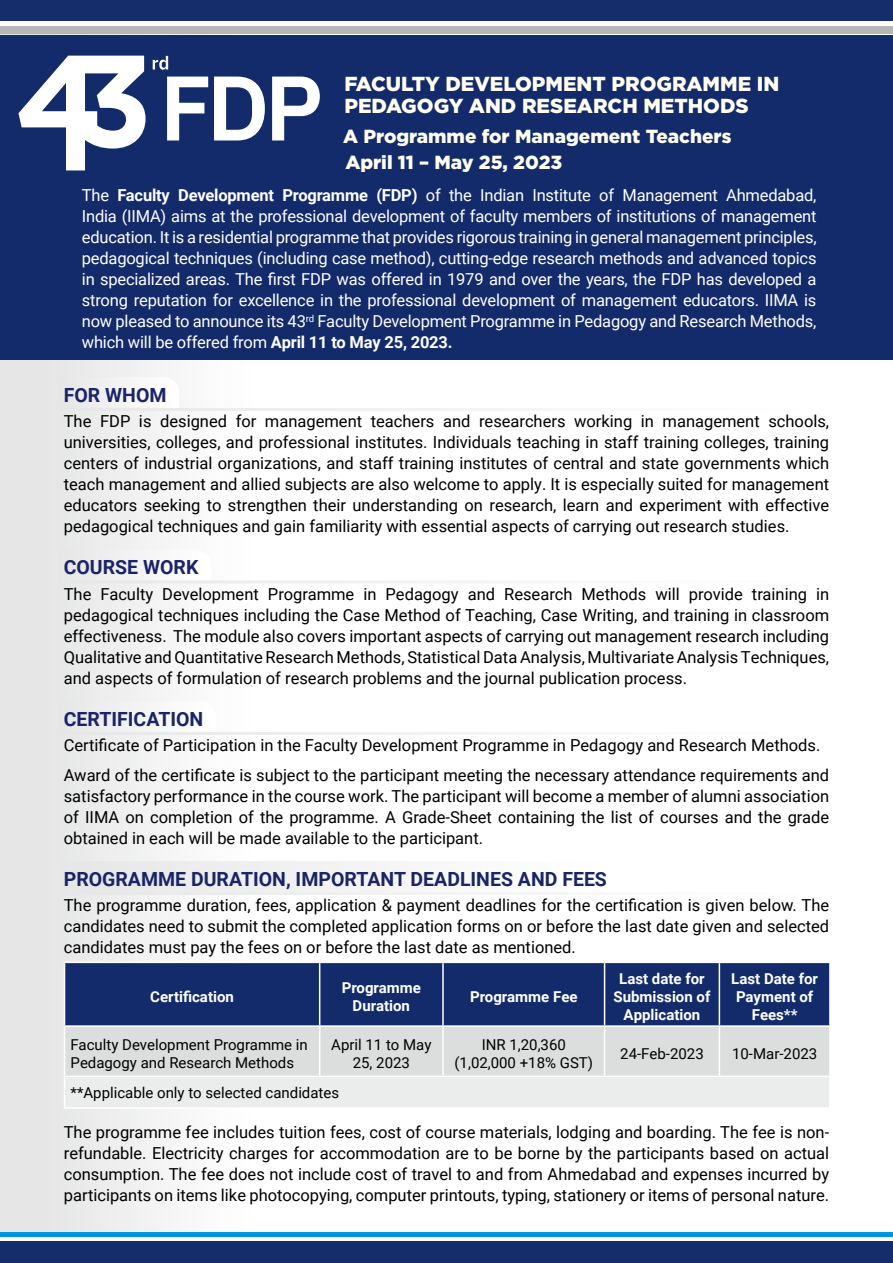
<style>
.page{position:relative;width:893px;height:1263px;background:#fff}
.page>*{position:absolute;margin:0;border:0;box-sizing:border-box;transform-origin:0 0}
.t1{font:900 20.25px/22px "Gotham";color:#fefdee}
.t2{font:700 19.5px "Roboto";color:#1a2467}
.t3{font:900 18.9px/26.1px "Gotham";color:#fefdee}
.t4{font:16.5px/21px "Roboto";color:#000;text-align:justify}
.t5{font:16.5px/21px "Roboto";letter-spacing:-.01em;color:#fff;text-align:justify}
.t6{font:15px/18px "Roboto";color:#000;text-align:center}
.t7{font:700 15px/18px "Roboto";color:#fff;text-align:center}
.s1{font-weight:700}
</style>
<div class="page">
<div style="left:0;top:0;width:893px;height:21px;background:#132b6a"></div>
<div style="left:0;top:1242px;width:893px;height:21px;background:#132b6a"></div>
<div style="left:0;top:26px;width:893px;height:9px;background:#b5b6b6"></div>
<svg style="left:0;top:1231px;width:893px;height:5px;fill:#0096df"></svg>
<div style="left:0;top:35px;width:893px;height:1196px;background:linear-gradient(to right,#f1f1f1,#fff)"></div>
<hr style="left:892px;top:35px;width:1px;height:1196px;background:#fff">
<div style="left:0;top:35px;width:893px;height:325px;background:#132b6a"></div>
<svg style="left:60px;top:377px;width:119px;height:31px"></svg>
<hr style="left:60px;top:408px;width:769px;height:3px;background:#fff">
<svg style="left:60px;top:550px;width:151px;height:30px"></svg>
<hr style="left:60px;top:580px;width:769px;height:3px;background:#fff">
<svg style="left:60px;top:701px;width:156px;height:31px"></svg>
<hr style="left:60px;top:732px;width:769px;height:3px;background:#fff">
<svg style="left:60px;top:861px;width:560px;height:31px"></svg>
<hr style="left:60px;top:892px;width:769px;height:3px;background:#fff">
<div style="left:65px;top:963px;width:764px;height:62px;background:#132b6a"></div>
<div style="left:65px;top:1027px;width:764px;height:48px;background:#dcdddd"></div>
<div style="left:65px;top:1076px;width:765px;height:32px;background:#ebecec"></div>
<hr style="left:64px;top:961px;width:256px;height:2px;background:#fff">
<hr style="left:64px;top:963px;width:1px;height:62px;background:#fff">
<hr style="left:320px;top:961px;width:123px;height:2px;background:#fff">
<hr style="left:319px;top:963px;width:1px;height:62px;background:#fff">
<hr style="left:443px;top:961px;width:162px;height:2px;background:#fff">
<hr style="left:442px;top:963px;width:2px;height:62px;background:#fff">
<hr style="left:605px;top:961px;width:114px;height:2px;background:#fff">
<hr style="left:604px;top:963px;width:1px;height:62px;background:#fff">
<hr style="left:719px;top:961px;width:112px;height:2px;background:#fff">
<hr style="left:719px;top:963px;width:1px;height:62px;background:#fff">
<hr style="left:829px;top:963px;width:2px;height:62px;background:#fff">
<hr style="left:64px;top:1025px;width:256px;height:2px;background:#fff">
<hr style="left:64px;top:1027px;width:1px;height:48px;background:#fff">
<hr style="left:320px;top:1025px;width:123px;height:2px;background:#fff">
<hr style="left:319px;top:1027px;width:1px;height:48px;background:#fff">
<hr style="left:443px;top:1025px;width:162px;height:2px;background:#fff">
<hr style="left:442px;top:1027px;width:2px;height:48px;background:#fff">
<hr style="left:605px;top:1025px;width:114px;height:2px;background:#fff">
<hr style="left:604px;top:1027px;width:1px;height:48px;background:#fff">
<hr style="left:719px;top:1025px;width:112px;height:2px;background:#fff">
<hr style="left:719px;top:1027px;width:1px;height:48px;background:#fff">
<hr style="left:829px;top:1027px;width:2px;height:48px;background:#fff">
<hr style="left:64px;top:1075px;width:256px;height:2px;background:#fff">
<hr style="left:64px;top:1077px;width:1px;height:30px;background:#fff">
<hr style="left:320px;top:1075px;width:123px;height:2px;background:#fff">
<hr style="left:443px;top:1075px;width:162px;height:2px;background:#fff">
<hr style="left:605px;top:1075px;width:114px;height:2px;background:#fff">
<hr style="left:719px;top:1075px;width:112px;height:2px;background:#fff">
<hr style="left:829px;top:1077px;width:2px;height:30px;background:#fff">
<hr style="left:64px;top:1107px;width:256px;height:2px;background:#fff">
<hr style="left:320px;top:1107px;width:123px;height:2px;background:#fff">
<hr style="left:443px;top:1107px;width:162px;height:2px;background:#fff">
<hr style="left:605px;top:1107px;width:114px;height:2px;background:#fff">
<hr style="left:719px;top:1107px;width:112px;height:2px;background:#fff">
<svg style="left:153px;top:56px;width:15px;height:14px"></svg>
<svg style="left:214px;top:77px;width:51px;height:63px"></svg>
<svg style="left:167px;top:77px;width:41px;height:63px"></svg>
<svg style="left:272px;top:77px;width:48px;height:63px"></svg>
<svg style="left:18px;top:56px;width:128px;height:114px"></svg>
<p class="t1" style="left:344px;top:72px;width:436px">FACULTY DEVELOPMENT PROGRAMME IN<br>PEDAGOGY AND RESEARCH METHODS</p>
<p class="t3" style="left:343px;top:122px;width:390px">A Programme for Management Teachers<br>April 11 – May 25, 2023</p>
<p class="t5" style="left:82px;top:184px;width:736px">The <span class="s1">Faculty Development Programme (FDP)</span> of the Indian Institute of Management Ahmedabad, India (IIMA) aims at the professional development of faculty members of institutions of management education. It is a residential programme that provides rigorous training in general management principles, pedagogical techniques (including case method), cutting-edge research methods and advanced topics in specialized areas. The first FDP was offered in 1979 and over the years, the FDP has developed a strong reputation for excellence in the professional development of management educators. IIMA is now pleased to announce its 43<sup>rd</sup> Faculty Development Programme in Pedagogy and Research Methods, which will be offered from <span class="s1">April 11 to May 25, 2023.</span></p>
<p class="t2" style="left:64px;top:381px;width:104px">FOR WHOM</p>
<p class="t4" style="left:64px;top:410px;width:767px">The FDP is designed for management teachers and researchers working in management schools, universities, colleges, and professional institutes. Individuals teaching in staff training colleges, training centers of industrial organizations, and staff training institutes of central and state governments which teach management and allied subjects are also welcome to apply. It is especially suited for management educators seeking to strengthen their understanding on research, learn and experiment with effective pedagogical techniques and gain familiarity with essential aspects of carrying out research studies.</p>
<p class="t2" style="left:64px;top:554px;width:136px">COURSE WORK</p>
<p class="t4" style="left:64px;top:582px;width:767px">The Faculty Development Programme in Pedagogy and Research Methods will provide training in pedagogical techniques including the Case Method of Teaching, Case Writing, and training in classroom effectiveness. The module also covers important aspects of carrying out management research including Qualitative and Quantitative Research Methods, Statistical Data Analysis, Multivariate Analysis Techniques, and aspects of formulation of research problems and the journal publication process.</p>
<p class="t2" style="left:64px;top:705px;width:141px">CERTIFICATION</p>
<p class="t4" style="left:64px;top:730px;width:767px;line-height:29.5px">Certificate of Participation in the Faculty Development Programme in Pedagogy and Research Methods.<br>Award of the certificate is subject to the participant meeting the necessary attendance requirements and</p>
<p class="t4" style="left:64px;top:784px;width:767px">satisfactory performance in the course work. The participant will become a member of alumni association of IIMA on completion of the programme. A Grade-Sheet containing the list of courses and the grade obtained in each will be made available to the participant.</p>
<p class="t2" style="left:64px;top:865px;width:545px">PROGRAMME DURATION, IMPORTANT DEADLINES AND FEES</p>
<p class="t4" style="left:64px;top:894px;width:767px">The programme duration, fees, application &amp; payment deadlines for the certification is given below. The candidates need to submit the completed application forms on or before the last date given and selected candidates must pay the fees on or before the last date as mentioned.</p>
<p class="t7" style="left:150px;top:987px;width:85px">Certification</p>
<p class="t7" style="left:342px;top:978px;width:81px">Programme<br>Duration</p>
<p class="t7" style="left:470px;top:987px;width:109px">Programme Fee</p>
<p class="t7" style="left:613px;top:969px;width:98px">Last date for<br>Submission of<br>Application</p>
<p class="t7" style="left:731px;top:969px;width:88px">Last Date for<br>Payment of<br>Fees**</p>
<p class="t6" style="left:71px;top:1035px;width:239px;text-align:left">Faculty Development Programme in<br>Pedagogy and Research Methods</p>
<p class="t6" style="left:331px;top:1035px;width:102px">April 11 to May<br>25, 2023</p>
<p class="t6" style="left:454px;top:1035px;width:140px">INR 1,20,360 (1,02,000 +18% GST)</p>
<p class="t6" style="left:620px;top:1044px;width:85px">24-Feb-2023</p>
<p class="t6" style="left:732px;top:1044px;width:87px">10-Mar-2023</p>
<p class="t6" style="left:71px;top:1083px;width:270px">**Applicable only to selected candidates</p>
<p class="t4" style="left:64px;top:1121px;width:767px">The programme fee includes tuition fees, cost of course materials, lodging and boarding. The fee is non&shy;refundable. Electricity charges for accommodation are to be borne by the participants based on actual consumption. The fee does not include cost of travel to and from Ahmedabad and expenses incurred by participants on items like photocopying, computer printouts, typing, stationery or items of personal nature.</p>
</div>
